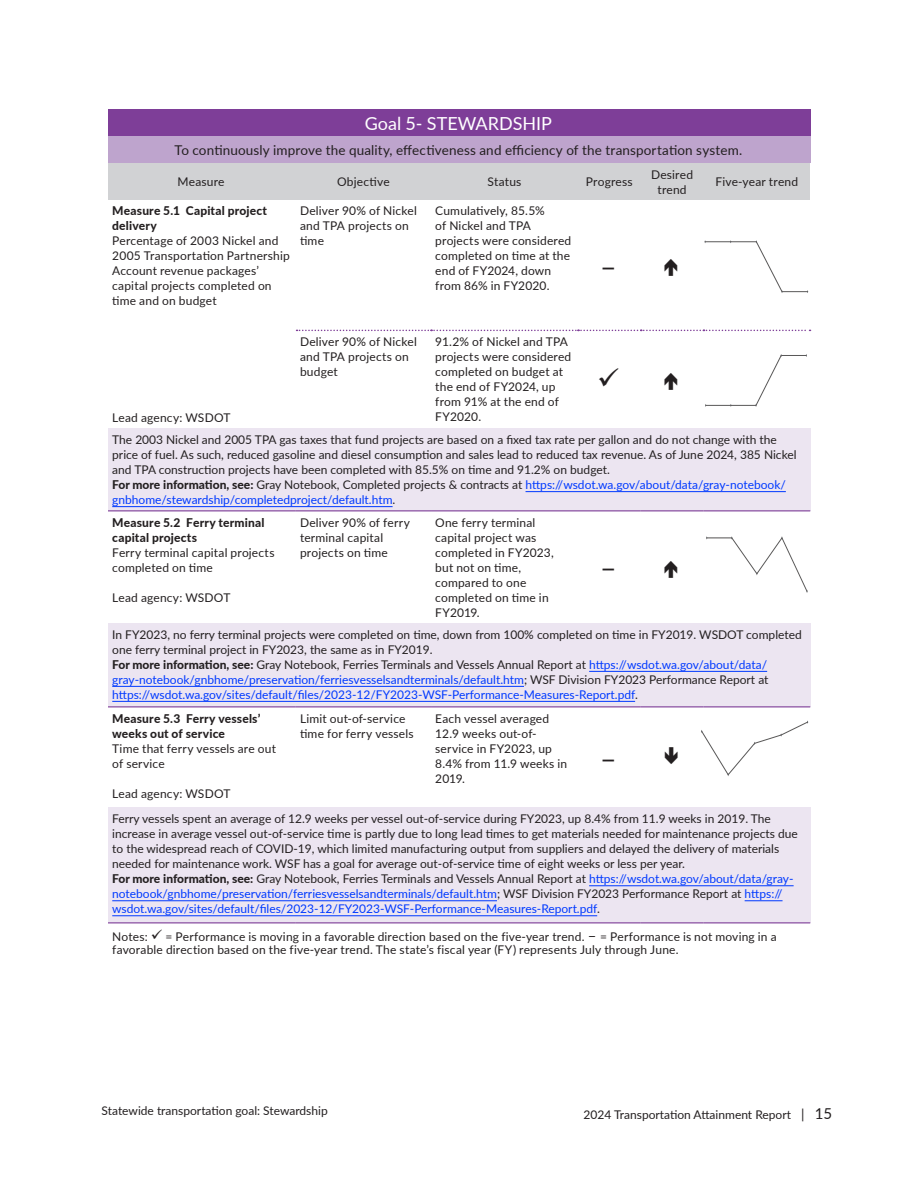
<style>
.page{position:relative;width:918px;height:1188px;background:#fff}
.page>*{position:absolute;margin:0;border:0;box-sizing:border-box;transform-origin:0 0}
.t1{font:28.5px "Lato";color:#231f20}
.t2{font:18px "Lato";color:#fff}
.t3{font:13.5px "Lato";letter-spacing:.01em;color:#231f20}
.Footnote{font:12px/15px "Lato";color:#231f20}
.t4{font:800 12px/15px "Lato";letter-spacing:.015em;color:#231f20}
.s1{font-weight:800}
.s2{color:#0039ff}
.s3{font-size:15px}
.s4{font-size:13.5px}
</style>
<div class="page">
<div style="left:108px;top:109px;width:702px;height:27px;background:#7e3e98"></div>
<div style="left:108px;top:136px;width:702px;height:27px;background:#bea4cd"></div>
<div style="left:108px;top:163px;width:188px;height:37px;background:#d1d2d4"></div>
<div style="left:296px;top:163px;width:135px;height:37px;background:#d1d2d4"></div>
<div style="left:431px;top:163px;width:147px;height:37px;background:#d1d2d4"></div>
<div style="left:578px;top:163px;width:63px;height:37px;background:#d1d2d4"></div>
<div style="left:641px;top:163px;width:62px;height:37px;background:#d1d2d4"></div>
<div style="left:703px;top:163px;width:107px;height:37px;background:#d1d2d4"></div>
<div style="left:108px;top:428px;width:702px;height:83px;background:#ece5f1"></div>
<div style="left:108px;top:623px;width:702px;height:84px;background:#ece5f1"></div>
<div style="left:108px;top:807px;width:702px;height:116px;background:#ece5f1"></div>
<svg style="left:297px;top:330px;width:514px;height:1px"></svg>
<hr style="left:108px;top:510px;width:188px;height:1px;background:#7e3e98">
<hr style="left:296px;top:510px;width:135px;height:1px;background:#7e3e98">
<hr style="left:431px;top:510px;width:147px;height:1px;background:#7e3e98">
<hr style="left:578px;top:510px;width:63px;height:1px;background:#7e3e98">
<hr style="left:641px;top:510px;width:62px;height:1px;background:#7e3e98">
<hr style="left:703px;top:510px;width:107px;height:1px;background:#7e3e98">
<hr style="left:108px;top:706px;width:188px;height:1px;background:#7e3e98">
<hr style="left:296px;top:706px;width:135px;height:1px;background:#7e3e98">
<hr style="left:431px;top:706px;width:147px;height:1px;background:#7e3e98">
<hr style="left:578px;top:706px;width:63px;height:1px;background:#7e3e98">
<hr style="left:641px;top:706px;width:62px;height:1px;background:#7e3e98">
<hr style="left:703px;top:706px;width:107px;height:1px;background:#7e3e98">
<hr style="left:108px;top:922px;width:188px;height:1px;background:#7e3e98">
<hr style="left:296px;top:922px;width:135px;height:1px;background:#7e3e98">
<hr style="left:431px;top:922px;width:147px;height:1px;background:#7e3e98">
<hr style="left:578px;top:922px;width:63px;height:1px;background:#7e3e98">
<hr style="left:641px;top:922px;width:62px;height:1px;background:#7e3e98">
<hr style="left:703px;top:922px;width:107px;height:1px;background:#7e3e98">
<hr style="left:526px;top:491px;width:260px;height:1px;background:#0039ff">
<hr style="left:112px;top:506px;width:281px;height:1px;background:#0039ff">
<hr style="left:589px;top:671px;width:178px;height:1px;background:#0039ff">
<hr style="left:112px;top:686px;width:412px;height:1px;background:#0039ff">
<hr style="left:112px;top:701px;width:523px;height:1px;background:#0039ff">
<hr style="left:589px;top:885px;width:205px;height:1px;background:#0039ff">
<hr style="left:112px;top:900px;width:385px;height:1px;background:#0039ff">
<hr style="left:745px;top:900px;width:38px;height:1px;background:#0039ff">
<hr style="left:112px;top:915px;width:485px;height:1px;background:#0039ff">
<svg style="left:706px;top:536px;width:102px;height:57px"></svg>
<svg style="left:705px;top:354px;width:102px;height:53px"></svg>
<svg style="left:704px;top:240px;width:104px;height:53px"></svg>
<svg style="left:701px;top:721px;width:107px;height:55px"></svg>
<p class="t2" style="left:365px;top:110px;width:189px">Goal 5- STEWARDSHIP</p>
<p class="t3" style="left:174px;top:140px;width:569px">To continuously improve the quality, effectiveness and efficiency of the transportation system.</p>
<p class="Footnote" style="left:178px;top:174px;width:48px">Measure</p>
<p class="Footnote" style="left:337px;top:174px;width:54px">Objective</p>
<p class="Footnote" style="left:488px;top:174px;width:35px">Status</p>
<p class="Footnote" style="left:586px;top:174px;width:48px">Progress</p>
<p class="Footnote" style="left:651px;top:166px;width:44px;text-align:center">Desired trend</p>
<p class="Footnote" style="left:716px;top:174px;width:84px">Five-year trend</p>
<p class="t4" style="left:112px;top:203px;width:156px">Measure 5.1 Capital project delivery</p>
<p class="Footnote" style="left:112px;top:233px;width:179px">Percentage of 2003 Nickel and<br>2005 Transportation Partnership<br>Account revenue packages’ capital projects completed on time and on budget</p>
<p class="Footnote" style="left:300px;top:203px;width:118px">Deliver 90% of Nickel and TPA projects on time</p>
<p class="Footnote" style="left:435px;top:203px;width:138px">Cumulatively, 85.5%<br>of Nickel and TPA projects were considered completed on time at the end of FY2024, down from 86% in FY2020.</p>
<p class="t1" style="left:600px;top:246px;width:18px">–</p>
<p class="Footnote" style="left:300px;top:334px;width:118px">Deliver 90% of Nickel and TPA projects on budget</p>
<p class="Footnote" style="left:435px;top:334px;width:138px">91.2% of Nickel and TPA projects were considered completed on budget at the end of FY2024, up from 91% at the end of</p>
<p class="Footnote" style="left:435px;top:409px;width:48px">FY2020.</p>
<p class="Footnote" style="left:112px;top:431px;width:686px">The 2003 Nickel and 2005 TPA gas taxes that fund projects are based on a fixed tax rate per gallon and do not change with the price of fuel. As such, reduced gasoline and diesel consumption and sales lead to reduced tax revenue. As of June 2024, 385 Nickel and TPA construction projects have been completed with 85.5% on time and 91.2% on budget.<br><span class="s1">For more information, see:</span> Gray Notebook, Completed projects &amp; contracts at <span class="s2">https://wsdot.wa.gov/about/data/gray-notebook/ gnbhome/stewardship/completedproject/default.htm</span>.</p>
<p class="t4" style="left:112px;top:514px;width:154px">Measure 5.2 Ferry terminal capital projects</p>
<p class="Footnote" style="left:112px;top:544px;width:164px">Ferry terminal capital projects completed on time</p>
<p class="Footnote" style="left:112px;top:589px;width:120px">Lead agency: WSDOT</p>
<p class="Footnote" style="left:112px;top:410px;width:120px">Lead agency: WSDOT</p>
<p class="Footnote" style="left:300px;top:514px;width:111px">Deliver 90% of ferry terminal capital projects on time</p>
<p class="Footnote" style="left:435px;top:514px;width:120px">One ferry terminal capital project was completed in FY2023, but not on time, compared to one completed on time in</p>
<p class="Footnote" style="left:435px;top:604px;width:46px">FY2019.</p>
<p class="t1" style="left:600px;top:548px;width:18px">–</p>
<p class="Footnote" style="left:112px;top:626px;width:691px">In FY2023, no ferry terminal projects were completed on time, down from 100% completed on time in FY2019. WSDOT completed one ferry terminal project in FY2023, the same as in FY2019.<br><span class="s1">For more information, see:</span> Gray Notebook, Ferries Terminals and Vessels Annual Report at <span class="s2">https://wsdot.wa.gov/about/data/ gray-notebook/gnbhome/preservation/ferriesvesselsandterminals/default.htm</span>; WSF Division FY2023 Performance Report at <span class="s2">https://wsdot.wa.gov/sites/default/files/2023-12/FY2023-WSF-Performance-Measures-Report.pdf</span>.</p>
<p class="t4" style="left:112px;top:710px;width:150px">Measure 5.3 Ferry vessels’ weeks out of service</p>
<p class="Footnote" style="left:112px;top:740px;width:165px">Time that ferry vessels are out of service</p>
<p class="Footnote" style="left:112px;top:785px;width:120px">Lead agency: WSDOT</p>
<p class="Footnote" style="left:300px;top:710px;width:115px">Limit out-of-service time for ferry vessels</p>
<p class="Footnote" style="left:435px;top:710px;width:115px">Each vessel averaged</p>
<p class="Footnote" style="left:435px;top:725px;width:133px">12.9 weeks out-of&shy;service in FY2023, up<br>8.4% from 11.9 weeks in<br>2019.</p>
<p class="t1" style="left:600px;top:738px;width:18px">–</p>
<p class="Footnote" style="left:112px;top:811px;width:687px">Ferry vessels spent an average of 12.9 weeks per vessel out-of-service during FY2023, up 8.4% from 11.9 weeks in 2019. The increase in average vessel out-of-service time is partly due to long lead times to get materials needed for maintenance projects due to the widespread reach of COVID-19, which limited manufacturing output from suppliers and delayed the delivery of materials needed for maintenance work. WSF has a goal for average out-of-service time of eight weeks or less per year.<br><span class="s1">For more information, see:</span> Gray Notebook, Ferries Terminals and Vessels Annual Report at <span class="s2">https://wsdot.wa.gov/about/data/gray&shy;notebook/gnbhome/preservation/ferriesvesselsandterminals/default.htm</span>; WSF Division FY2023 Performance Report at <span class="s2">https:// wsdot.wa.gov/sites/default/files/2023-12/FY2023-WSF-Performance-Measures-Report.pdf</span>.</p>
<p class="Footnote" style="left:112px;top:929px;width:666px;line-height:13.5px">Notes: ✓ = Performance is moving in a favorable direction based on the five-year trend. <span class="s3">–</span> = Performance is not moving in a favorable direction based on the five-year trend. The state’s fiscal year (FY) represents July through June.</p>
<p class="Footnote" style="left:102px;top:1103px;width:228px">Statewide transportation goal: Stewardship</p>
<p class="Footnote" style="left:584px;top:1106px;width:250px">2024 Transportation Attainment Report <span class="s4">|</span> <span class="s3">15</span></p>
</div>
